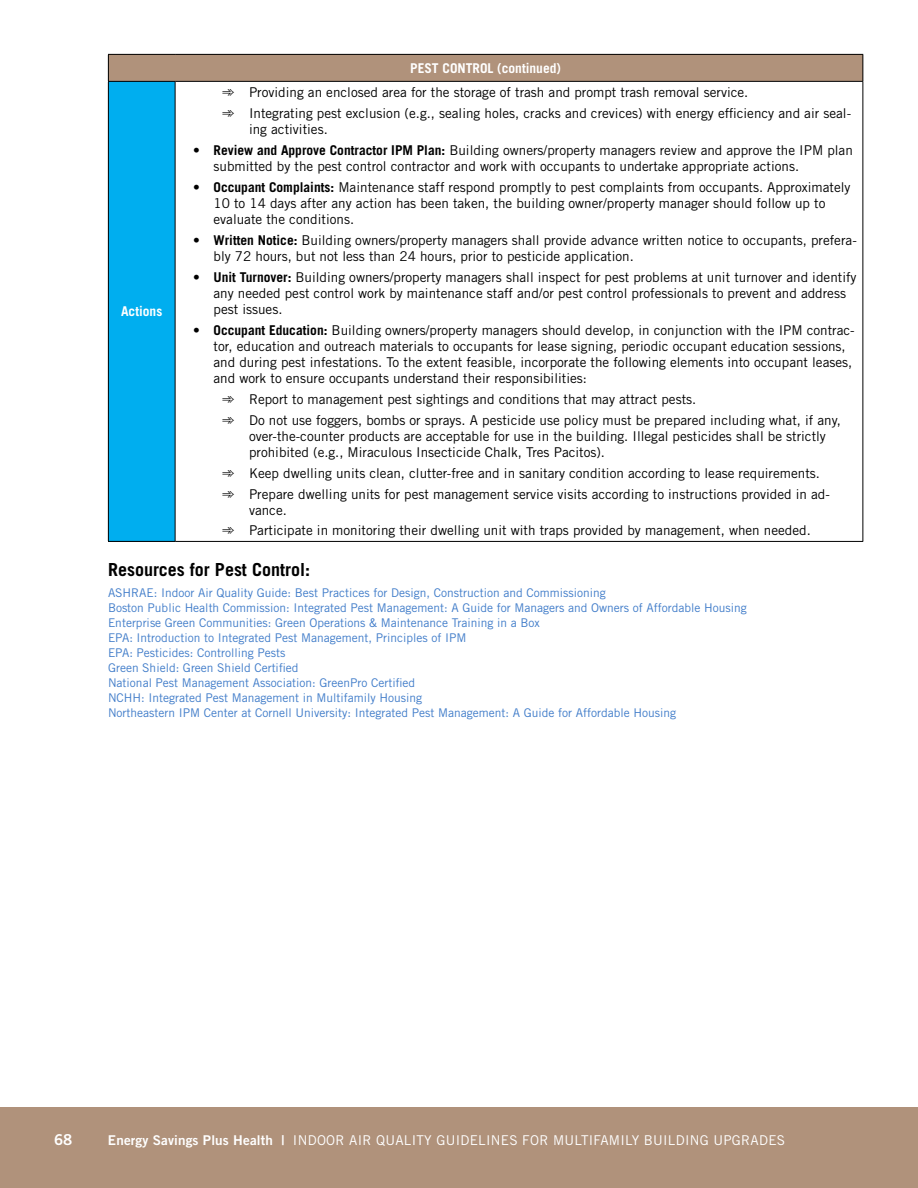
<style>
.page{position:relative;width:918px;height:1188px;background:#fff}
.page>*{position:absolute;margin:0;border:0;box-sizing:border-box;transform-origin:0 0}
.Subhead{font:700 18px "Trade Gothic LT Std";color:#000}
.t1{font:15px "Trade Gothic LT Std Bd 2";color:#fff}
.t2{font:13.5px/16.2px "Trade Gothic LT Std";color:#000}
.t3{font:13.5px "Trade Gothic LT Std";letter-spacing:.02em;color:#fff}
.t4{font:700 13.5px "Trade Gothic LT Std";color:#fff}
.Reference{font:12px "Trade Gothic LT Std";color:#407cc9}
.s1{font-weight:700}
.s2{font-family:"Trade Gothic LT Std Bd 2"}
</style>
<div class="page">
<div style="left:0;top:1107px;width:918px;height:81px;background:#b0927b"></div>
<div style="left:108px;top:54px;width:755px;height:27px;background:#b0927b"></div>
<div style="left:108px;top:81px;width:67px;height:460px;background:#00aeef"></div>
<hr style="left:108px;top:54px;width:67px;height:1px;background:#000">
<svg style="left:108px;top:55px;width:1px;height:26px"></svg>
<hr style="left:175px;top:54px;width:688px;height:1px;background:#000">
<svg style="left:862px;top:55px;width:1px;height:26px"></svg>
<hr style="left:108px;top:81px;width:67px;height:1px;background:#000">
<hr style="left:108px;top:82px;width:1px;height:459px;background:#000">
<hr style="left:175px;top:81px;width:688px;height:1px;background:#000">
<hr style="left:175px;top:82px;width:1px;height:459px;background:#000">
<hr style="left:862px;top:82px;width:1px;height:459px;background:#000">
<hr style="left:108px;top:541px;width:67px;height:1px;background:#000">
<hr style="left:175px;top:541px;width:688px;height:1px;background:#000">
<p class="t4" style="left:410px;top:60px;width:152px">PEST CONTROL (continued)</p>
<p class="t2" style="left:222px;top:84px;width:528px">➾ Providing an enclosed area for the storage of trash and prompt trash removal service.</p>
<p class="t2" style="left:249px;top:105px;width:604px;text-indent:-27px">➾ Integrating pest exclusion (e.g., sealing holes, cracks and crevices) with energy efficiency and air seal&shy;ing activities.</p>
<p class="t2" style="left:214px;top:142px;width:641px;text-indent:-20px"><span class="s1">• Review and Approve Contractor IPM Plan:</span> Building owners/property managers review and approve the IPM plan submitted by the pest control contractor and work with occupants to undertake appropriate actions.</p>
<p class="t2" style="left:214px;top:179px;width:639px;text-indent:-20px"><span class="s1">• Occupant Complaints:</span> Maintenance staff respond promptly to pest complaints from occupants. Approximately<br>10 to 14 days after any action has been taken, the building owner/property manager should follow up to evaluate the conditions.</p>
<p class="t2" style="left:214px;top:232px;width:645px;text-indent:-20px"><span class="s1">• Written Notice:</span> Building owners/property managers shall provide advance written notice to occupants, prefera&shy;bly 72 hours, but not less than 24 hours, prior to pesticide application.</p>
<p class="t2" style="left:214px;top:269px;width:645px;text-indent:-20px"><span class="s1">• Unit Turnover:</span> Building owners/property managers shall inspect for pest problems at unit turnover and identify any needed pest control work by maintenance staff and/or pest control professionals to prevent and address pest issues.</p>
<p class="t2" style="left:214px;top:322px;width:643px;text-indent:-20px"><span class="s1">• Occupant Education:</span> Building owners/property managers should develop, in conjunction with the IPM contrac&shy;tor, education and outreach materials to occupants for lease signing, periodic occupant education sessions, and during pest infestations. To the extent feasible, incorporate the following elements into occupant leases, and work to ensure occupants understand their responsibilities:</p>
<p class="t2" style="left:222px;top:391px;width:476px">➾ Report to management pest sightings and conditions that may attract pests.</p>
<p class="t2" style="left:249px;top:412px;width:593px;text-indent:-27px">➾ Do not use foggers, bombs or sprays. A pesticide use policy must be prepared including what, if any, over-the-counter products are acceptable for use in the building. Illegal pesticides shall be strictly prohibited (e.g., Miraculous Insecticide Chalk, Tres Pacitos).</p>
<p class="t2" style="left:222px;top:465px;width:599px">➾ Keep dwelling units clean, clutter-free and in sanitary condition according to lease requirements.</p>
<p class="t2" style="left:249px;top:485px;width:582px;text-indent:-27px">➾ Prepare dwelling units for pest management service visits according to instructions provided in ad&shy;vance.</p>
<p class="t2" style="left:222px;top:522px;width:590px">➾ Participate in monitoring their dwelling unit with traps provided by management, when needed.</p>
<p class="Subhead" style="left:108px;top:558px;width:204px">Resources for Pest Control:</p>
<p class="Reference" style="left:108px;top:586px;width:499px">ASHRAE: Indoor Air Quality Guide: Best Practices for Design, Construction and Commissioning</p>
<p class="Reference" style="left:108px;top:601px;width:640px">Boston Public Health Commission: Integrated Pest Management: A Guide for Managers and Owners of Affordable Housing</p>
<p class="Reference" style="left:108px;top:616px;width:433px">Enterprise Green Communities: Green Operations &amp; Maintenance Training in a Box</p>
<p class="Reference" style="left:108px;top:631px;width:360px">EPA: Introduction to Integrated Pest Management, Principles of IPM</p>
<p class="Reference" style="left:108px;top:646px;width:179px">EPA: Pesticides: Controlling Pests</p>
<p class="Reference" style="left:108px;top:661px;width:192px">Green Shield: Green Shield Certified</p>
<p class="Reference" style="left:108px;top:676px;width:309px">National Pest Management Association: GreenPro Certified</p>
<p class="Reference" style="left:108px;top:691px;width:316px">NCHH: Integrated Pest Management in Multifamily Housing</p>
<p class="Reference" style="left:108px;top:706px;width:570px">Northeastern IPM Center at Cornell University: Integrated Pest Management: A Guide for Affordable Housing</p>
<p class="t4" style="left:121px;top:303px;width:43px">Actions</p>
<p class="t1" style="left:54px;top:1130px;width:20px">68</p>
<p class="t3" style="left:108px;top:1132px;width:679px"><span class="s2">Energy Savings Plus Health |</span> INDOOR AIR QUALITY GUIDELINES FOR MULTIFAMILY BUILDING UPGRADES</p>
</div>
